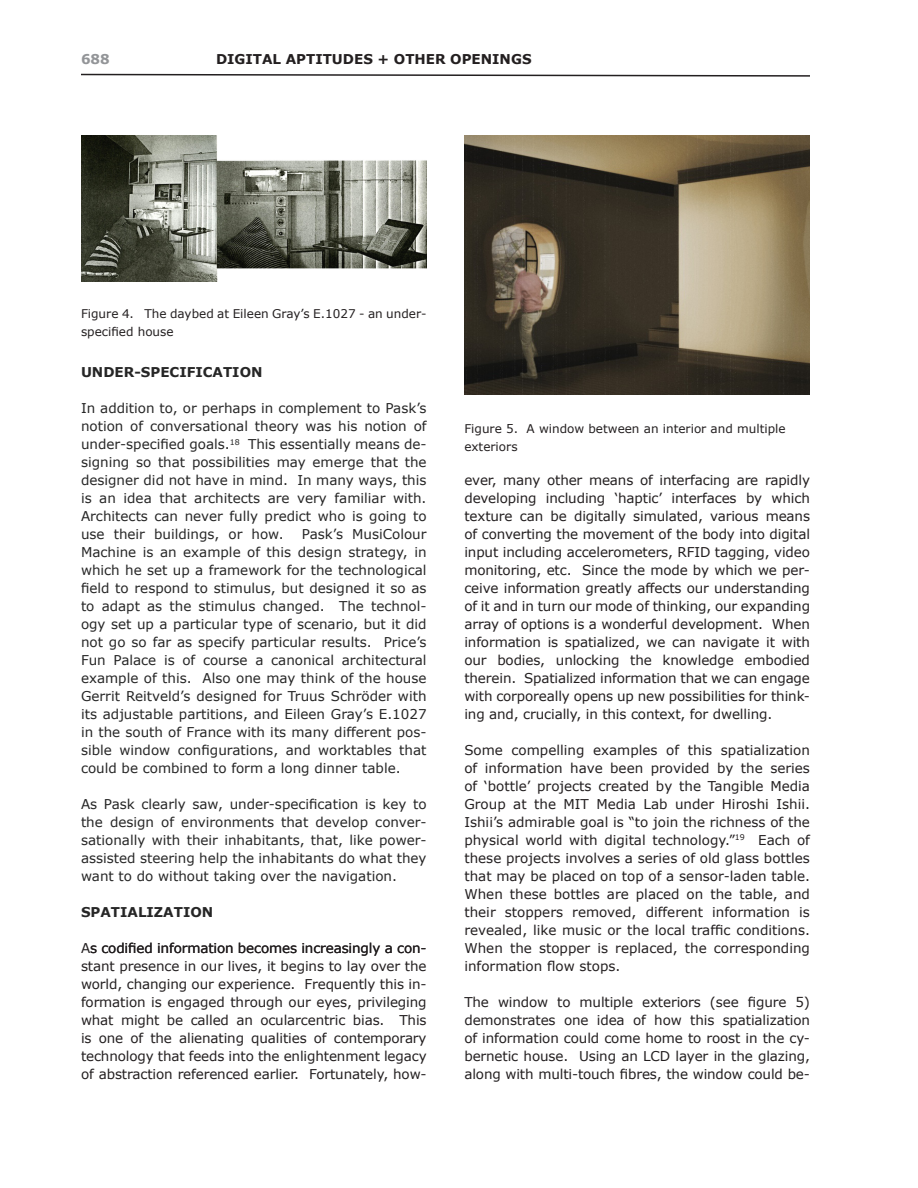
<style>
.page{position:relative;width:918px;height:1188px;background:#fff}
.page>*{position:absolute;margin:0;border:0;box-sizing:border-box;transform-origin:0 0}
.List_Paragraph{font:13.5px/18px "Verdana";letter-spacing:-.01em;color:#231f20;text-align:justify}
.List_Paragraph-2{font:13.5px/18px "Verdana";color:#262626;text-align:justify}
.t1{font:700 13.5px "Verdana";color:#231f20}
.List_Paragraph-3{font:700 13.5px "Verdana";color:#262626}
.List_Paragraph-4{font:700 13.5px "Verdana";color:#262626}
.t2{font:700 13.5px "Verdana";color:#939598}
.רגיל{font:12px/18px "Verdana";color:#231f20}
</style>
<div class="page">
<svg style="left:81px;top:73px;width:729px;height:4px"></svg>
<img style="left:81px;top:135px;width:346px;height:146px">
<img style="left:464px;top:135px;width:346px;height:259px">
<p class="t2" style="left:81px;top:51px;width:30px">688</p>
<p class="t1" style="left:216px;top:51px;width:317px">DIGITAL APTITUDES + OTHER OPENINGS</p>
<p class="רגיל" style="left:81px;top:304px;width:347px">Figure 4. The daybed at Eileen Gray’s E.1027 - an under&shy;specified house</p>
<p class="List_Paragraph-3" style="left:81px;top:364px;width:183px">UNDER-SPECIFICATION</p>
<p class="List_Paragraph-2" style="left:81px;top:399px;width:347px">In addition to, or perhaps in complement to Pask’s notion of conversational theory was his notion of under-specified goals.<sup>18</sup> This essentially means de&shy;signing so that possibilities may emerge that the designer did not have in mind. In many ways, this is an idea that architects are very familiar with.<br>Architects can never fully predict who is going to use their buildings, or how.</p>
<p class="List_Paragraph-2" style="left:81px;top:525px;width:347px;text-indent:221px">Pask’s MusiColour Machine is an example of this design strategy, in which he set up a framework for the technological field to respond to stimulus, but designed it so as to adapt as the stimulus changed. The technol&shy;ogy set up a particular type of scenario, but it did not go so far as specify particular results. Price’s Fun Palace is of course a canonical architectural example of this. Also one may think of the house Gerrit Reitveld’s designed for Truus Schröder with its adjustable partitions, and Eileen Gray’s E.1027 in the south of France with its many different pos&shy;sible window configurations, and worktables that could be combined to form a long dinner table.</p>
<p class="List_Paragraph-2" style="left:81px;top:795px;width:347px">As Pask clearly saw, under-specification is key to the design of environments that develop conver&shy;sationally with their inhabitants, that, like power&shy;assisted steering help the inhabitants do what they want to do without taking over the navigation.</p>
<p class="List_Paragraph-4" style="left:81px;top:904px;width:134px">SPATIALIZATION</p>
<p class="List_Paragraph" style="left:81px;top:939px;width:347px">As codified information becomes increasingly a con&shy;stant presence in our lives, it begins to lay over the world, changing our experience. Frequently this in&shy;formation is engaged through our eyes, privileging what might be called an ocularcentric bias. This is one of the alienating qualities of contemporary technology that feeds into the enlightenment legacy of abstraction referenced earlier. Fortunately, how-</p>
<p class="רגיל" style="left:464px;top:419px;width:323px">Figure 5. A window between an interior and multiple exteriors</p>
<p class="List_Paragraph" style="left:464px;top:470px;width:347px">ever, many other means of interfacing are rapidly developing including ‘haptic’ interfaces by which texture can be digitally simulated, various means of converting the movement of the body into digital input including accelerometers, RFID tagging, video monitoring, etc. Since the mode by which we per&shy;ceive information greatly affects our understanding of it and in turn our mode of thinking, our expanding array of options is a wonderful development. When information is spatialized, we can navigate it with our bodies, unlocking the knowledge embodied therein. Spatialized information that we can engage with corporeally opens up new possibilities for think&shy;ing and, crucially, in this context, for dwelling.</p>
<p class="List_Paragraph" style="left:464px;top:740px;width:347px">Some compelling examples of this spatialization of information have been provided by the series of ‘bottle’ projects created by the Tangible Media Group at the MIT Media Lab under Hiroshi Ishii.<br>Ishii’s admirable goal is “to join the richness of the physical world with digital technology.”<sup>19</sup> Each of these projects involves a series of old glass bottles that may be placed on top of a sensor-laden table.<br>When these bottles are placed on the table, and their stoppers removed, different information is revealed, like music or the local traffic conditions.<br>When the stopper is replaced, the corresponding information flow stops.</p>
<p class="List_Paragraph" style="left:464px;top:992px;width:347px">The window to multiple exteriors (see figure 5) demonstrates one idea of how this spatialization of information could come home to roost in the cy&shy;bernetic house. Using an LCD layer in the glazing, along with multi-touch fibres, the window could be-</p>
</div>
